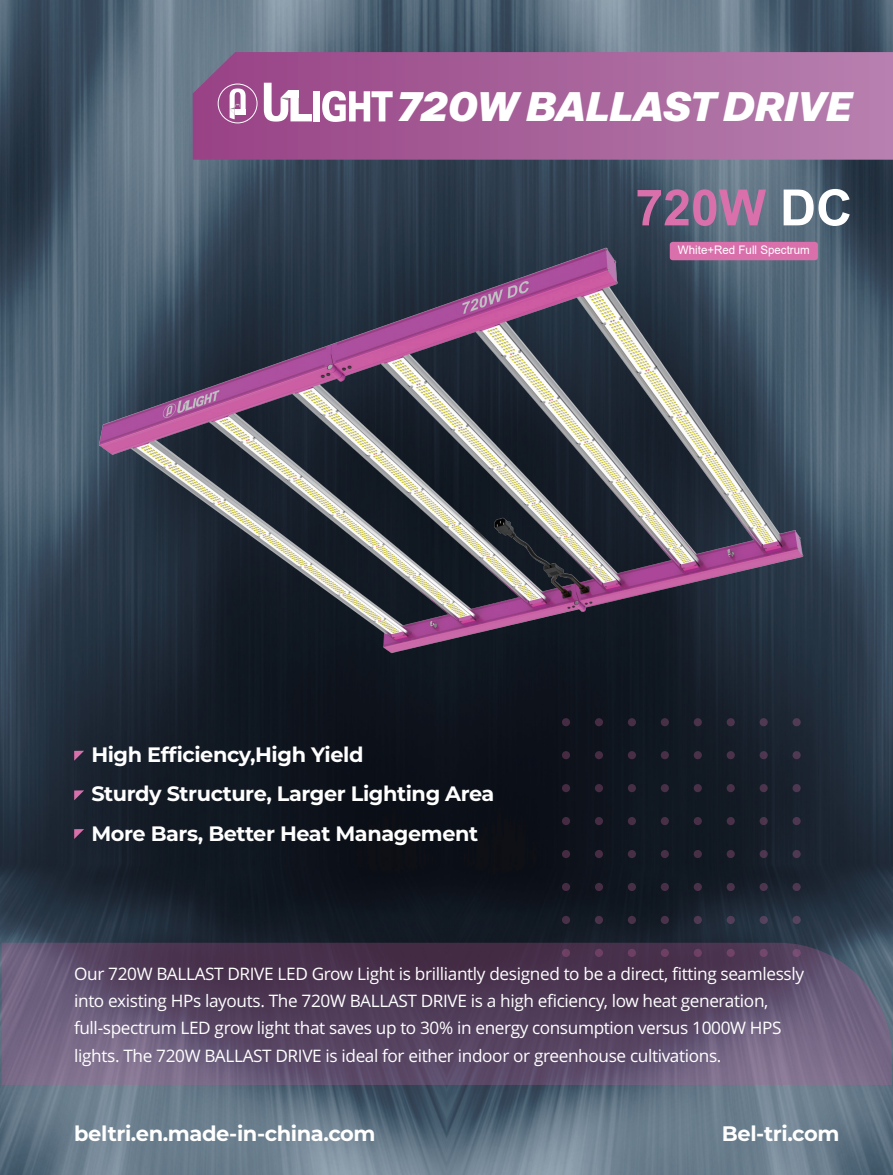
<style>
.page{position:relative;width:893px;height:1175px;background:#fff}
.page>*{position:absolute;margin:0;border:0;box-sizing:border-box;transform-origin:0 0}
.t1{font:700 49.95px "Arial";color:#d970ac}
.t2{font:italic 900 41.25px "Decagram TRIAL";color:#fff}
.t3{font:700 21px "Liga Montserrat";letter-spacing:-.02em;color:#fff}
.t4{font:700 20.85px/39.3px "Liga Montserrat";letter-spacing:-.02em;color:#fff}
.t5{font:17.25px/27.3px "Spica Neue P";letter-spacing:-.02em;color:#fff}
.t6{font:11.7px "Arial";color:#fff}
.s1{color:#fff}
</style>
<div class="page">
<img style="left:0;top:0;width:893px;height:1175px">
<svg style="left:193px;top:52px;width:700px;height:108px;background:#a6639a"></svg>
<div style="left:562px;top:718px;width:8px;height:8px;background:#452c43;border-radius:50%"></div>
<div style="left:595px;top:718px;width:8px;height:8px;background:#462c44;border-radius:50%"></div>
<div style="left:628px;top:718px;width:8px;height:8px;background:#472f46;border-radius:50%"></div>
<div style="left:661px;top:718px;width:8px;height:8px;background:#473047;border-radius:50%"></div>
<div style="left:694px;top:718px;width:8px;height:8px;background:#4a334c;border-radius:50%"></div>
<div style="left:727px;top:718px;width:8px;height:8px;background:#4d344e;border-radius:50%"></div>
<div style="left:760px;top:718px;width:8px;height:8px;background:#4f3953;border-radius:50%"></div>
<svg style="left:792px;top:718px;width:9px;height:8px"></svg>
<div style="left:562px;top:751px;width:8px;height:8px;background:#452b41;border-radius:50%"></div>
<div style="left:595px;top:751px;width:8px;height:8px;background:#462c44;border-radius:50%"></div>
<div style="left:628px;top:751px;width:8px;height:8px;background:#472f46;border-radius:50%"></div>
<div style="left:661px;top:751px;width:8px;height:8px;background:#473047;border-radius:50%"></div>
<div style="left:694px;top:751px;width:8px;height:8px;background:#493149;border-radius:50%"></div>
<div style="left:727px;top:751px;width:8px;height:8px;background:#4b334b;border-radius:50%"></div>
<div style="left:760px;top:751px;width:8px;height:8px;background:#4d364f;border-radius:50%"></div>
<svg style="left:792px;top:751px;width:9px;height:8px"></svg>
<div style="left:562px;top:784px;width:8px;height:8px;background:#452b41;border-radius:50%"></div>
<div style="left:595px;top:784px;width:8px;height:8px;background:#462c43;border-radius:50%"></div>
<div style="left:628px;top:784px;width:8px;height:8px;background:#472f46;border-radius:50%"></div>
<div style="left:661px;top:784px;width:8px;height:8px;background:#473048;border-radius:50%"></div>
<div style="left:694px;top:784px;width:8px;height:8px;background:#483148;border-radius:50%"></div>
<div style="left:727px;top:784px;width:8px;height:8px;background:#493149;border-radius:50%"></div>
<div style="left:760px;top:784px;width:8px;height:8px;background:#4c344e;border-radius:50%"></div>
<svg style="left:792px;top:784px;width:9px;height:8px"></svg>
<div style="left:562px;top:817px;width:8px;height:8px;background:#452b41;border-radius:50%"></div>
<div style="left:595px;top:817px;width:8px;height:8px;background:#452c44;border-radius:50%"></div>
<div style="left:628px;top:817px;width:8px;height:8px;background:#472f46;border-radius:50%"></div>
<div style="left:661px;top:817px;width:8px;height:8px;background:#473047;border-radius:50%"></div>
<div style="left:694px;top:817px;width:8px;height:8px;background:#472f47;border-radius:50%"></div>
<div style="left:727px;top:817px;width:8px;height:8px;background:#493149;border-radius:50%"></div>
<div style="left:760px;top:817px;width:8px;height:8px;background:#4c344d;border-radius:50%"></div>
<svg style="left:792px;top:817px;width:9px;height:8px"></svg>
<div style="left:562px;top:850px;width:8px;height:8px;background:#452b41;border-radius:50%"></div>
<div style="left:595px;top:850px;width:8px;height:8px;background:#472c44;border-radius:50%"></div>
<div style="left:628px;top:850px;width:8px;height:8px;background:#472f46;border-radius:50%"></div>
<div style="left:661px;top:850px;width:8px;height:8px;background:#472f47;border-radius:50%"></div>
<div style="left:694px;top:850px;width:8px;height:8px;background:#472f46;border-radius:50%"></div>
<div style="left:727px;top:850px;width:8px;height:8px;background:#493149;border-radius:50%"></div>
<div style="left:760px;top:850px;width:8px;height:8px;background:#4d354e;border-radius:50%"></div>
<svg style="left:792px;top:850px;width:9px;height:8px"></svg>
<div style="left:562px;top:883px;width:8px;height:8px;background:#462c43;border-radius:50%"></div>
<div style="left:595px;top:883px;width:8px;height:8px;background:#462d44;border-radius:50%"></div>
<div style="left:628px;top:883px;width:8px;height:8px;background:#472f46;border-radius:50%"></div>
<div style="left:661px;top:883px;width:8px;height:8px;background:#473047;border-radius:50%"></div>
<div style="left:694px;top:883px;width:8px;height:8px;background:#493149;border-radius:50%"></div>
<div style="left:727px;top:883px;width:8px;height:8px;background:#4a334b;border-radius:50%"></div>
<div style="left:760px;top:883px;width:8px;height:8px;background:#4d354e;border-radius:50%"></div>
<div style="left:792px;top:883px;width:9px;height:8px;background:#4e3851;border-radius:50%"></div>
<div style="left:562px;top:916px;width:8px;height:8px;background:#483048;border-radius:50%"></div>
<div style="left:595px;top:916px;width:8px;height:8px;background:#4a324a;border-radius:50%"></div>
<div style="left:628px;top:916px;width:8px;height:8px;background:#493149;border-radius:50%"></div>
<div style="left:661px;top:916px;width:8px;height:8px;background:#4a324a;border-radius:50%"></div>
<div style="left:694px;top:916px;width:8px;height:8px;background:#4f3953;border-radius:50%"></div>
<div style="left:727px;top:916px;width:8px;height:8px;background:#533f59;border-radius:50%"></div>
<div style="left:760px;top:916px;width:8px;height:8px;background:#54425d;border-radius:50%"></div>
<svg style="left:792px;top:916px;width:9px;height:8px"></svg>
<svg style="left:2px;top:942px;width:890px;height:143px;background:#5c4a67"></svg>
<div style="left:670px;top:242px;width:148px;height:18px;background:#d970ac;border-radius:3px"></div>
<svg style="left:74px;top:751px;width:10px;height:9px"></svg>
<svg style="left:74px;top:790px;width:10px;height:10px"></svg>
<svg style="left:74px;top:829px;width:10px;height:10px"></svg>
<div style="left:313px;top:91px;width:7px;height:30px;background:#fff"></div>
<svg style="left:322px;top:91px;width:71px;height:31px"></svg>
<svg style="left:264px;top:83px;width:48px;height:39px"></svg>
<div style="left:288px;top:90px;width:11px;height:8px;background:#fff"></div>
<svg style="left:230px;top:88px;width:16px;height:31px"></svg>
<div style="left:218px;top:84px;width:40px;height:39px;border:1px solid #fff;border-radius:50%"></div>
<img style="left:89px;top:242px;width:720px;height:417px">
<h2 class="t2" style="left:397px;top:89px;width:457px">720W BALLAST DRIVE</h2>
<h1 class="t1" style="left:635px;top:173px;width:218px">720W <span class="s1">DC</span></h1>
<p class="t6" style="left:678px;top:242px;width:133px">White+Red Full Spectrum</p>
<p class="t4" style="left:91px;top:734px;width:405px">High Efficiency,High Yield<br>Sturdy Structure, Larger Lighting Area<br>More Bars, Better Heat Management</p>
<p class="t5" style="left:74px;top:960px;width:731px">Our 720W BALLAST DRIVE LED Grow Light is brilliantly designed to be a direct, fitting seamlessly into existing HPs layouts. The 720W BALLAST DRIVE is a high eficiency, low heat generation, full-spectrum LED grow light that saves up to 30% in energy consumption versus 1000W HPS lights. The 720W BALLAST DRIVE is ideal for either indoor or greenhouse cultivations.</p>
<p class="t3" style="left:74px;top:1118px;width:303px">beltri.en.made-in-china.com</p>
<p class="t3" style="left:722px;top:1118px;width:119px">Bel-tri.com</p>
</div>
